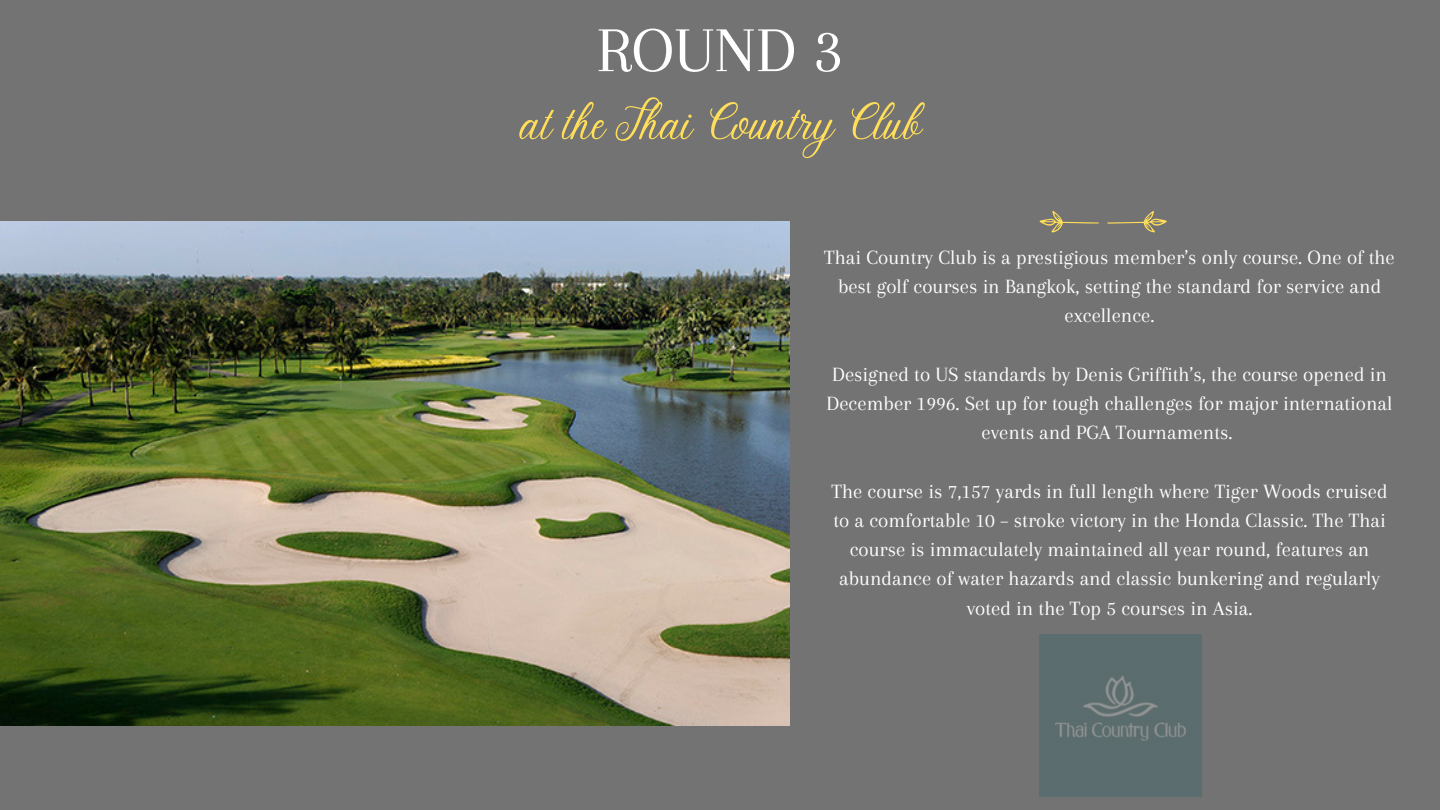
<style>
.page{position:relative;width:1440px;height:810px;background:#737373}
.page>*{position:absolute;margin:0;border:0;box-sizing:border-box;transform-origin:0 0}
.t1{font:66.3px "Arapey";color:#fff}
.t2{font:52px "Stoic";color:#ffde59}
.t3{font:21px/29.2px "Arapey";color:#fff;text-align:center}
</style>
<div class="page">
<svg style="left:1107px;top:211px;width:60px;height:22px"></svg>
<svg style="left:1040px;top:211px;width:59px;height:22px"></svg>
<img style="left:0;top:222px;width:790px;height:503px">
<img style="left:1040px;top:635px;width:162px;height:162px">
<p class="t1" style="left:596px;top:14px;width:249px">ROUND 3</p>
<p class="t2" style="left:519px;top:97px;width:403px">at the Thai Country Club</p>
<p class="t3" style="left:824px;top:242px;width:572px">Thai Country Club is a prestigious member’s only course. One of the best golf courses in Bangkok, setting the standard for service and excellence.</p>
<p class="t3" style="left:827px;top:359px;width:568px">Designed to US standards by Denis Griffith’s, the course opened in<br>December 1996. Set up for tough challenges for major international events and PGA Tournaments.</p>
<p class="t3" style="left:832px;top:476px;width:558px">The course is 7,157 yards in full length where Tiger Woods cruised to a comfortable 10 – stroke victory in the Honda Classic. The Thai course is immaculately maintained all year round, features an abundance of water hazards and classic bunkering and regularly voted in the Top 5 courses in Asia.</p>
</div>
